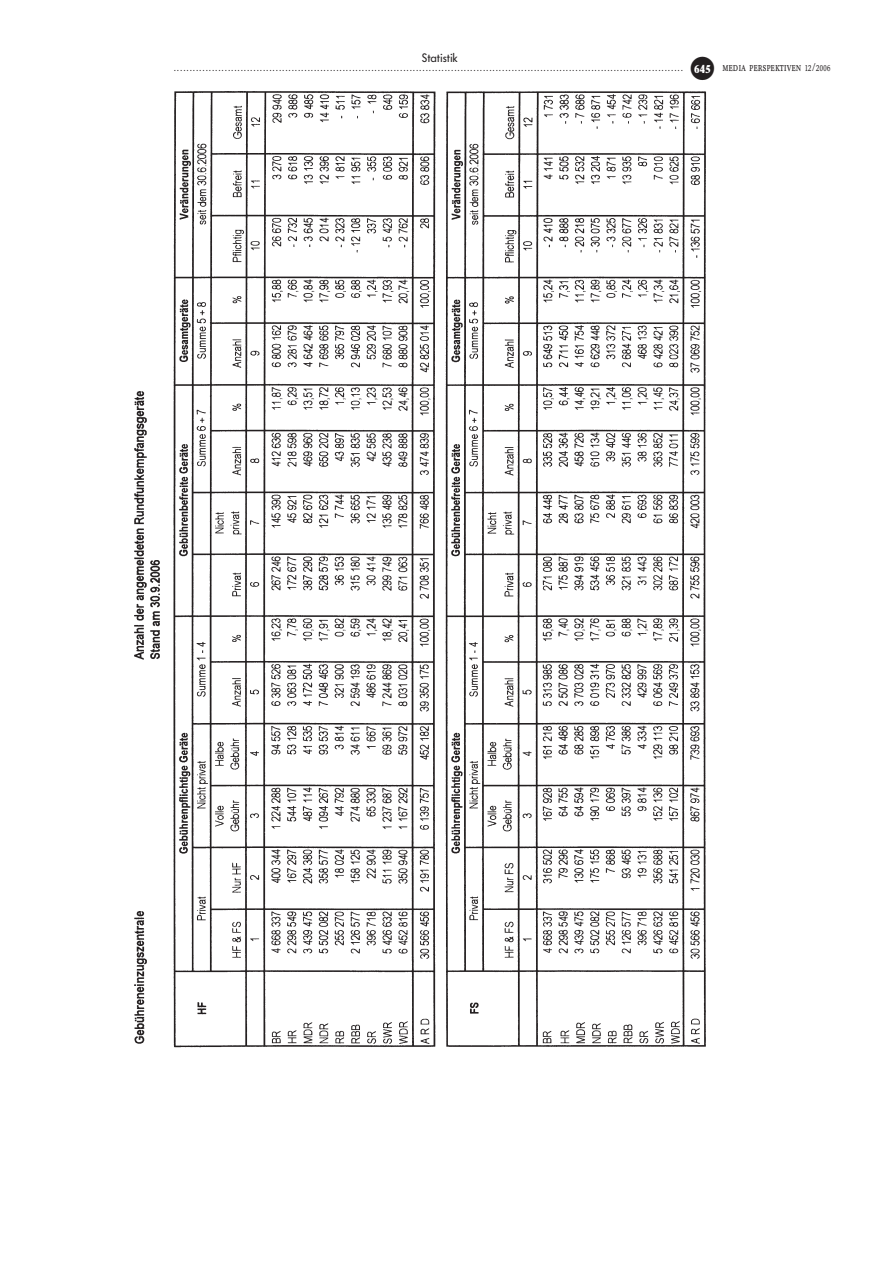
<style>
.page{position:relative;width:893px;height:1263px;background:#fff}
.page>*{position:absolute;margin:0;border:0;box-sizing:border-box;transform-origin:0 0}
.t1{font:33.45px "Spe Num Mat";color:#231f20}
.t2{font:12.15px "Fut Boo Reg";letter-spacing:.03em;color:#231f20}
.t3{font:11.25px "Con Cap Reg";letter-spacing:.045em;color:#231f20;scale:.73 1}
.t4{font:10.5px "Cnn Reg";color:#231f20}
.s1{font-family:"Tim Xtr Bol";color:#fff}
.s2{font-family:"Con Reg";font-size:8.55px}
</style>
<div class="page">
<img style="left:134px;top:91px;width:572px;height:957px">
<p class="t2" style="left:422px;top:53px;width:37px">Statistik</p>
<p class="t4" style="left:174px;top:63px;width:510px">................................................................................................................................................................</p>
<h1 class="t1" style="left:691px;top:49px;width:24px">x</h1>
<p class="t3" style="left:694px;top:60px;width:188px"><span class="s1">645</span> media perspektiven <span class="s2">12</span>/<span class="s2">2006</span></p>
</div>
